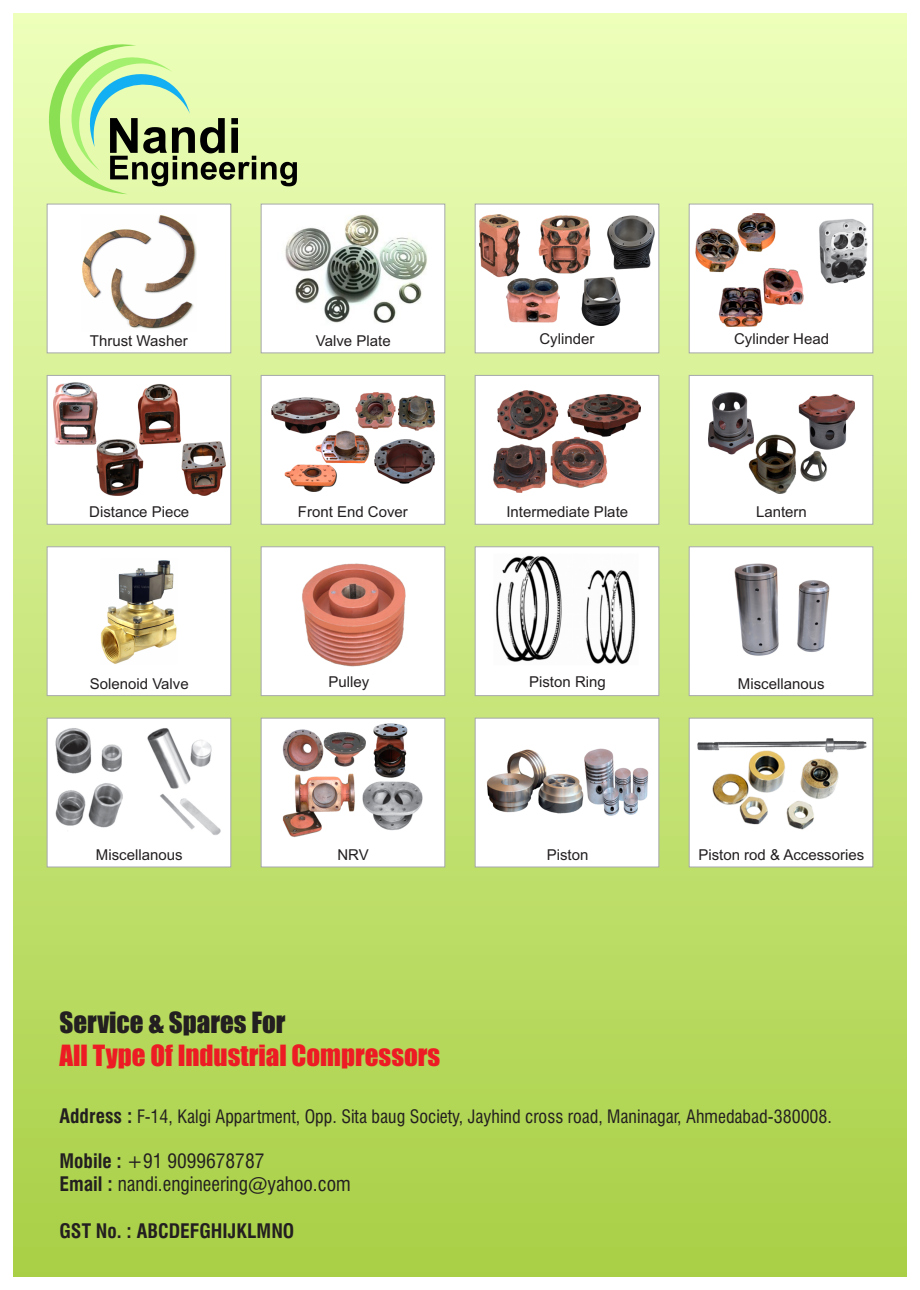
<style>
.page{position:relative;width:920px;height:1290px;background:#fff}
.page>*{position:absolute;margin:0;border:0;box-sizing:border-box;transform-origin:0 0}
.t1{font:27px "Impact";color:#ed1c24}
.t2{font:27px "Impact";color:#231f20}
.t3{font:condensed 19.5px/23.4px "Swiss 721 BT";color:#231f20}
.t4{font:700 condensed 19.5px "Swiss 721 BT";color:#231f20}
.t5{font:condensed 18px "Swiss 721 BT";color:#231f20}
.t6{font:15px "Arial";color:#231f20}
.s1{font-weight:700;font-size:19.5px}
.s2{font-weight:700}
</style>
<div class="page">
<div style="left:14px;top:14px;width:892px;height:1262px;background:linear-gradient(to bottom,#edffba,#a9cf46)"></div>
<svg style="left:46px;top:203px;width:186px;height:151px"></svg>
<svg style="left:260px;top:203px;width:186px;height:151px"></svg>
<svg style="left:474px;top:203px;width:186px;height:151px"></svg>
<svg style="left:688px;top:203px;width:186px;height:151px"></svg>
<svg style="left:46px;top:717px;width:186px;height:151px"></svg>
<svg style="left:260px;top:717px;width:186px;height:151px"></svg>
<svg style="left:474px;top:717px;width:186px;height:151px"></svg>
<svg style="left:688px;top:717px;width:186px;height:151px"></svg>
<svg style="left:260px;top:375px;width:186px;height:150px"></svg>
<svg style="left:46px;top:375px;width:186px;height:150px"></svg>
<svg style="left:474px;top:375px;width:186px;height:150px"></svg>
<svg style="left:688px;top:375px;width:186px;height:150px"></svg>
<svg style="left:46px;top:546px;width:186px;height:150px"></svg>
<svg style="left:260px;top:546px;width:186px;height:150px"></svg>
<svg style="left:474px;top:546px;width:186px;height:150px"></svg>
<svg style="left:688px;top:546px;width:186px;height:150px"></svg>
<img style="left:101px;top:558px;width:76px;height:106px">
<img style="left:82px;top:214px;width:114px;height:117px">
<img style="left:278px;top:214px;width:150px;height:111px">
<img style="left:480px;top:215px;width:175px;height:110px">
<img style="left:695px;top:213px;width:172px;height:113px">
<img style="left:53px;top:382px;width:172px;height:113px">
<img style="left:272px;top:392px;width:163px;height:100px">
<img style="left:493px;top:390px;width:148px;height:102px">
<img style="left:708px;top:392px;width:146px;height:101px">
<img style="left:488px;top:551px;width:158px;height:123px">
<img style="left:730px;top:559px;width:102px;height:100px">
<img style="left:54px;top:725px;width:171px;height:115px">
<img style="left:283px;top:724px;width:141px;height:113px">
<img style="left:486px;top:748px;width:162px;height:70px">
<img style="left:696px;top:737px;width:170px;height:93px">
<img style="left:299px;top:562px;width:108px;height:106px">
<svg style="left:13px;top:22px;width:284px;height:172px;background:#cbe49f"></svg>
<p class="t6" style="left:90px;top:335px;width:99px">Thrust Washer</p>
<p class="t6" style="left:316px;top:335px;width:76px">Valve Plate</p>
<p class="t6" style="left:539px;top:333px;width:57px">Cylinder</p>
<p class="t6" style="left:734px;top:333px;width:97px">Cylinder Head</p>
<p class="t6" style="left:89px;top:506px;width:102px">Distance Piece</p>
<p class="t6" style="left:298px;top:506px;width:112px">Front End Cover</p>
<p class="t6" style="left:506px;top:506px;width:123px">Intermediate Plate</p>
<p class="t6" style="left:756px;top:506px;width:52px">Lantern</p>
<p class="t6" style="left:90px;top:678px;width:100px">Solenoid Valve</p>
<p class="t6" style="left:328px;top:676px;width:42px">Pulley</p>
<p class="t6" style="left:529px;top:676px;width:78px">Piston Ring</p>
<p class="t6" style="left:738px;top:678px;width:88px">Miscellanous</p>
<p class="t6" style="left:96px;top:849px;width:88px">Miscellanous</p>
<p class="t6" style="left:337px;top:849px;width:33px">NRV</p>
<p class="t6" style="left:547px;top:849px;width:43px">Piston</p>
<p class="t6" style="left:698px;top:849px;width:167px">Piston rod &amp; Accessories</p>
<h1 class="t2" style="left:59px;top:1011px;width:228px">Service &amp; Spares For</h1>
<h1 class="t1" style="left:59px;top:1044px;width:382px">All Type Of Industrial Compressors</h1>
<p class="t5" style="left:59px;top:1109px;width:774px"><span class="s1">Address :</span> F-14, Kalgi Appartment, Opp. Sita baug Society, Jayhind cross road, Maninagar, Ahmedabad-380008.</p>
<h2 class="t3" style="left:59px;top:1151px;width:293px"><span class="s2">Mobile :</span> +91 9099678787<br><span class="s2">Email :</span> nandi.engineering@yahoo.com</h2>
<h2 class="t4" style="left:59px;top:1223px;width:236px">GST No. : ABCDEFGHIJKLMNO</h2>
</div>
